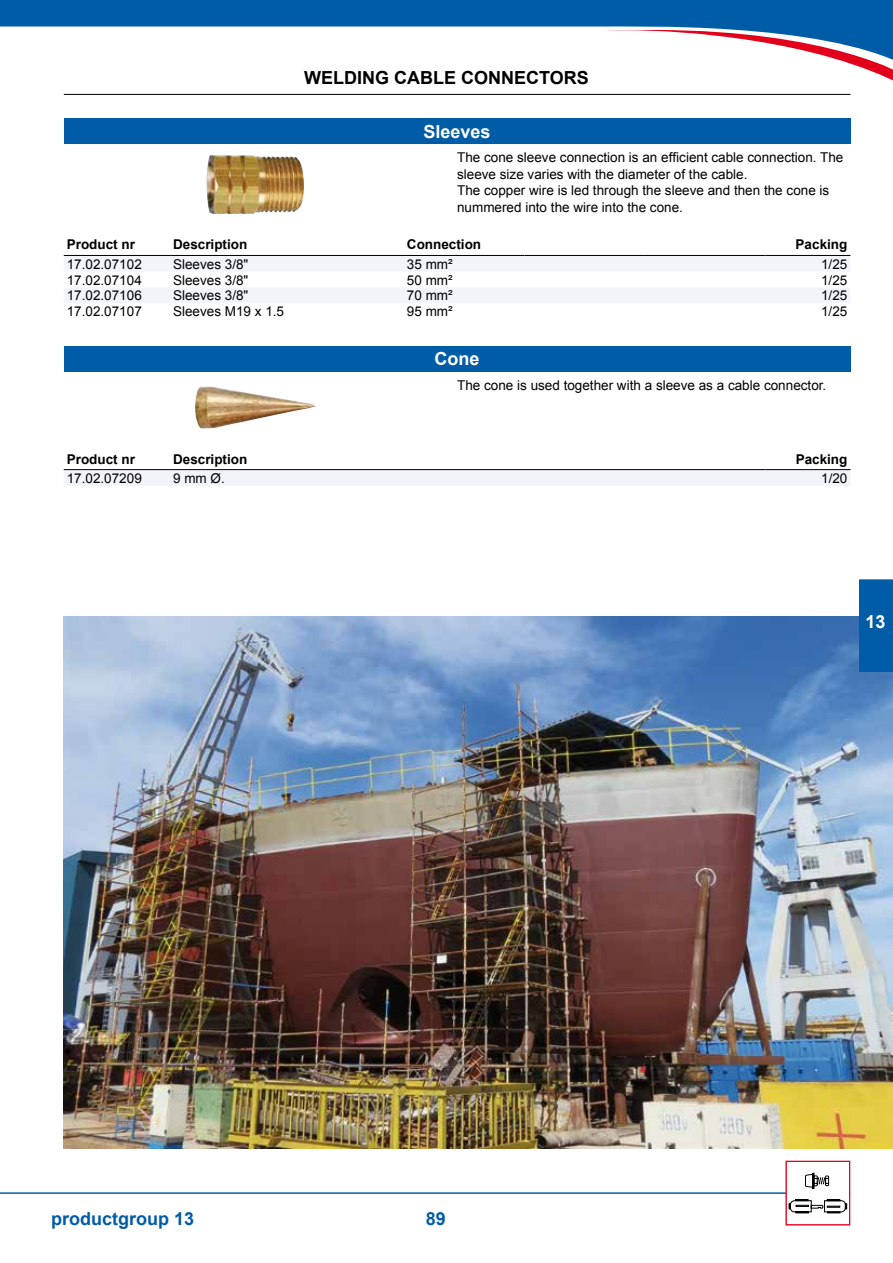
<style>
.page{position:relative;width:893px;height:1263px;background:#fff}
.page>*{position:absolute;margin:0;border:0;box-sizing:border-box;transform-origin:0 0}
.t1{font:700 18px "Arial";color:#000}
.t2{font:700 18px "Arial";color:#005ca6}
.t3{font:700 18px "Arial";color:#fff}
.t4{font:13.5px/16.5px "Arial";color:#000}
.t5{font:700 13.5px "Arial";color:#000}
</style>
<div class="page">
<img style="left:64px;top:617px;width:829px;height:531px">
<hr style="left:64px;top:94px;width:786px;height:1px;background:#000">
<div style="left:859px;top:579px;width:34px;height:93px;background:#005ca6"></div>
<hr style="left:0;top:1192px;width:850px;height:2px;background:#005ca6">
<div style="left:786px;top:1161px;width:63px;height:64px;background:#fff"></div>
<svg style="left:789px;top:1173px;width:58px;height:40px"></svg>
<div style="left:786px;top:1161px;width:64px;height:64px;border:1px solid #e2001a"></div>
<svg style="left:1px;top:0;width:892px;height:30px;background:#176aae"></svg>
<svg style="left:607px;top:30px;width:286px;height:51px"></svg>
<svg style="left:0;top:0;width:1px;height:27px"></svg>
<div style="left:64px;top:119px;width:786px;height:25px;background:#005ca6"></div>
<img style="left:206px;top:155px;width:98px;height:60px">
<svg style="left:64px;top:256px;width:786px;height:47px"></svg>
<hr style="left:64px;top:255px;width:106px;height:1px;background:#000">
<hr style="left:170px;top:255px;width:234px;height:1px;background:#000">
<hr style="left:404px;top:255px;width:120px;height:1px;background:#000">
<hr style="left:524px;top:255px;width:121px;height:1px;background:#000">
<hr style="left:645px;top:255px;width:120px;height:1px;background:#000">
<hr style="left:765px;top:255px;width:85px;height:1px;background:#000">
<div style="left:64px;top:346px;width:786px;height:25px;background:#005ca6"></div>
<img style="left:195px;top:386px;width:121px;height:43px">
<div style="left:64px;top:470px;width:786px;height:15px;background:#f3f4fa"></div>
<hr style="left:64px;top:469px;width:106px;height:1px;background:#000">
<hr style="left:170px;top:469px;width:595px;height:1px;background:#000">
<hr style="left:765px;top:469px;width:85px;height:1px;background:#000">
<h1 class="t1" style="left:304px;top:66px;width:286px">Welding cable connectors</h1>
<h1 class="t3" style="left:424px;top:119px;width:69px">Sleeves</h1>
<p class="t4" style="left:457px;top:150px;width:388px">The cone sleeve connection is an efficient cable connection. The sleeve size varies with the diameter of the cable.<br>The copper wire is led through the sleeve and then the cone is nummered into the wire into the cone.</p>
<p class="t5" style="left:67px;top:236px;width:70px">Product nr</p>
<p class="t5" style="left:173px;top:236px;width:76px">Description</p>
<p class="t5" style="left:407px;top:236px;width:76px">Connection</p>
<p class="t5" style="left:796px;top:236px;width:53px">Packing</p>
<p class="t4" style="left:67px;top:256px;width:77px">17.02.07102</p>
<p class="t4" style="left:173px;top:256px;width:77px">Sleeves 3/8"</p>
<p class="t4" style="left:407px;top:256px;width:47px">35 mm²</p>
<p class="t4" style="left:821px;top:256px;width:28px">1/25</p>
<p class="t4" style="left:67px;top:272px;width:77px">17.02.07104</p>
<p class="t4" style="left:173px;top:272px;width:77px">Sleeves 3/8"</p>
<p class="t4" style="left:407px;top:272px;width:47px">50 mm²</p>
<p class="t4" style="left:821px;top:272px;width:28px">1/25</p>
<p class="t4" style="left:67px;top:287px;width:77px">17.02.07106</p>
<p class="t4" style="left:173px;top:287px;width:77px">Sleeves 3/8"</p>
<p class="t4" style="left:407px;top:287px;width:47px">70 mm²</p>
<p class="t4" style="left:821px;top:287px;width:28px">1/25</p>
<p class="t4" style="left:67px;top:303px;width:77px">17.02.07107</p>
<p class="t4" style="left:173px;top:303px;width:113px">Sleeves M19 x 1.5</p>
<p class="t4" style="left:407px;top:303px;width:47px">95 mm²</p>
<p class="t4" style="left:821px;top:303px;width:28px">1/25</p>
<h1 class="t3" style="left:435px;top:347px;width:46px">Cone</h1>
<p class="t4" style="left:457px;top:377px;width:371px">The cone is used together with a sleeve as a cable connector.</p>
<p class="t5" style="left:67px;top:450px;width:70px">Product nr</p>
<p class="t5" style="left:173px;top:450px;width:76px">Description</p>
<p class="t5" style="left:796px;top:450px;width:53px">Packing</p>
<p class="t4" style="left:67px;top:470px;width:77px">17.02.07209</p>
<p class="t4" style="left:173px;top:470px;width:53px">9 mm Ø.</p>
<p class="t4" style="left:821px;top:470px;width:28px">1/20</p>
<h1 class="t3" style="left:866px;top:609px;width:22px">13</h1>
<h1 class="t2" style="left:51px;top:1206px;width:145px">productgroup 13</h1>
<h1 class="t2" style="left:426px;top:1207px;width:22px">89</h1>
</div>
